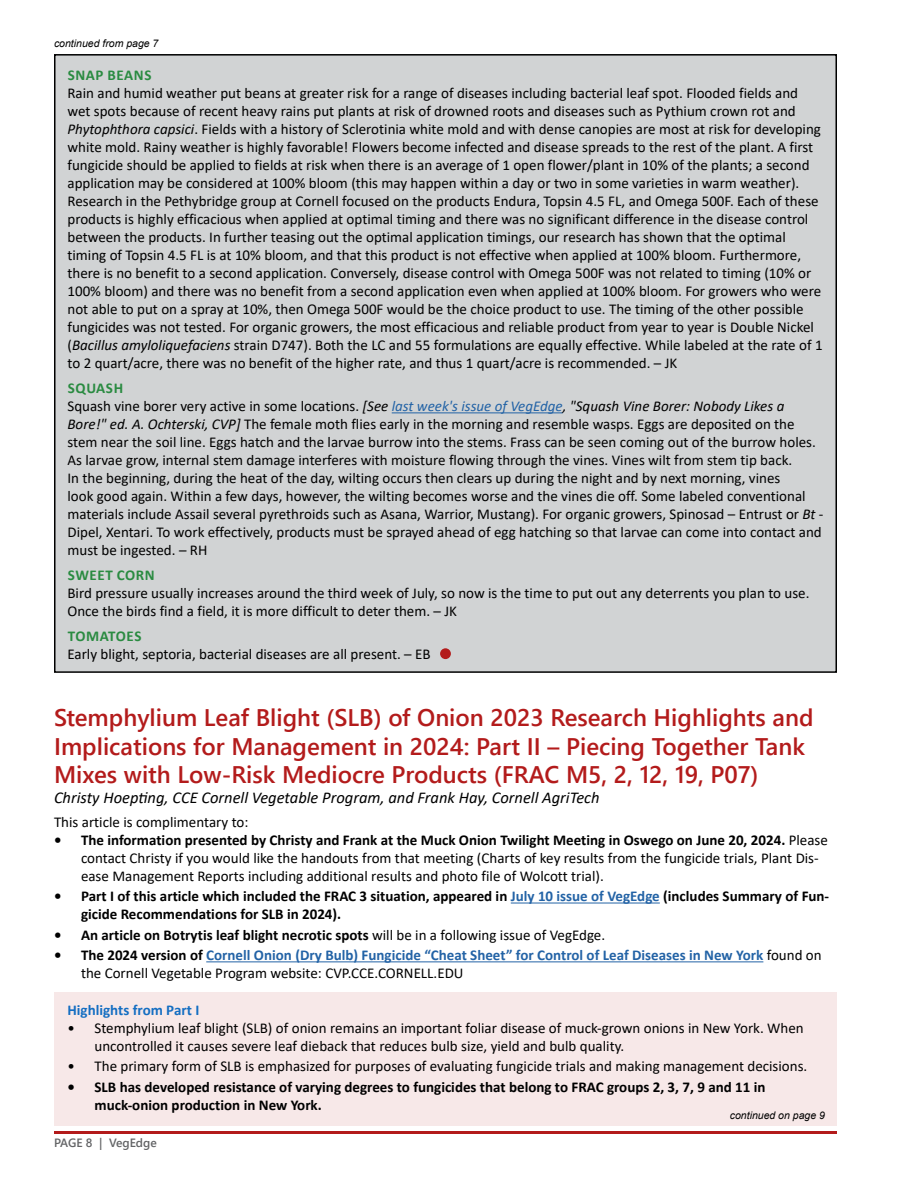
<style>
.page{position:relative;width:918px;height:1188px;background:#fff}
.page>*{position:absolute;margin:0;border:0;box-sizing:border-box;transform-origin:0 0}
.t1{font:24px/28.8px "Webly Sleek UI Semibold";color:#b31b1b}
.t2{font:italic 16.5px "Calibri";color:#000}
.t3{font:15px/18px "Calibri";color:#000}
.t4{font:700 15px/18px "Calibri";color:#000}
.t5{font:700 15px/18px "Calibri";color:#2363a6}
.t6{font:700 15px "Calibri";letter-spacing:.04em;color:#2a8b41}
.t7{font:700 15px "Calibri";color:#146ec2}
.t8{font:12px "Webly Sleek UI Semibold";color:#636466}
.t9{font:italic 10.5px "Arial";color:#000}
.s1{font-style:italic}
.s2{font-weight:700;color:#2a8b41}
.s3{font-style:italic;color:#2363a6}
.s4{font-weight:700}
.s5{color:#2363a6}
.s6{font-weight:400}
.s7{color:#000}
.s8{font-weight:400;color:#000}
</style>
<div class="page">
<div style="left:55px;top:55px;width:781px;height:617px;background:#d1d3d4"></div>
<hr style="left:392px;top:412px;width:171px;height:1px;background:#2363a6">
<div style="left:440px;top:648px;width:11px;height:11px;background:#b31b1b;border-radius:50%"></div>
<hr style="left:511px;top:903px;width:149px;height:1px;background:#2363a6">
<hr style="left:206px;top:961px;width:557px;height:1px;background:#2363a6">
<div style="left:54px;top:992px;width:783px;height:133px;background:#f7e8e8"></div>
<hr style="left:54px;top:1131px;width:783px;height:3px;background:#b31b1b">
<p class="t9" style="left:54px;top:37px;width:106px">continued from page 7</p>
<p class="t6" style="left:68px;top:65px;width:85px">SNAP BEANS</p>
<p class="t3" style="left:68px;top:84px;width:757px">Rain and humid weather put beans at greater risk for a range of diseases including bacterial leaf spot. Flooded fields and wet spots because of recent heavy rains put plants at risk of drowned roots and diseases such as Pythium crown rot and <span class="s1">Phytophthora capsici</span>. Fields with a history of Sclerotinia white mold and with dense canopies are most at risk for developing white mold. Rainy weather is highly favorable! Flowers become infected and disease spreads to the rest of the plant. A first fungicide should be applied to fields at risk when there is an average of 1 open flower/plant in 10% of the plants; a second application may be considered at 100% bloom (this may happen within a day or two in some varieties in warm weather).<br>Research in the Pethybridge group at Cornell focused on the products Endura, Topsin 4.5 FL, and Omega 500F. Each of these products is highly efficacious when applied at optimal timing and there was no significant difference in the disease control between the products. In further teasing out the optimal application timings, our research has shown that the optimal timing of Topsin 4.5 FL is at 10% bloom, and that this product is not effective when applied at 100% bloom. Furthermore, there is no benefit to a second application. Conversely, disease control with Omega 500F was not related to timing (10% or 100% bloom) and there was no benefit from a second application even when applied at 100% bloom. For growers who were not able to put on a spray at 10%, then Omega 500F would be the choice product to use. The timing of the other possible fungicides was not tested. For organic growers, the most efficacious and reliable product from year to year is Double Nickel (<span class="s1">Bacillus amyloliquefaciens</span> strain D747). Both the LC and 55 formulations are equally effective. While labeled at the rate of 1 to 2 quart/acre, there was no benefit of the higher rate, and thus 1 quart/acre is recommended. – JK</p>
<p class="t3" style="left:68px;top:379px;width:757px"><span class="s2">SQUASH<br></span>Squash vine borer very active in some locations. <span class="s1">[See</span> <span class="s3">last week's issue of VegEdge</span><span class="s1">, "Squash Vine Borer: Nobody Likes a Bore!" ed. A. Ochterski, CVP]</span> The female moth flies early in the morning and resemble wasps. Eggs are deposited on the stem near the soil line. Eggs hatch and the larvae burrow into the stems. Frass can be seen coming out of the burrow holes.<br>As larvae grow, internal stem damage interferes with moisture flowing through the vines. Vines wilt from stem tip back.<br>In the beginning, during the heat of the day, wilting occurs then clears up during the night and by next morning, vines<br>look good again. Within a few days, however, the wilting becomes worse and the vines die off. Some labeled conventional materials include Assail several pyrethroids such as Asana, Warrior, Mustang). For organic growers, Spinosad – Entrust or <span class="s1">Bt</span> - Dipel, Xentari. To work effectively, products must be sprayed ahead of egg hatching so that larvae can come into contact and must be ingested. – RH</p>
<p class="t6" style="left:68px;top:564px;width:89px">SWEET CORN</p>
<p class="t3" style="left:68px;top:584px;width:744px">Bird pressure usually increases around the third week of July, so now is the time to put out any deterrents you plan to use.<br>Once the birds find a field, it is more difficult to deter them. – JK</p>
<p class="t6" style="left:68px;top:625px;width:75px">TOMATOES</p>
<p class="t3" style="left:68px;top:644px;width:365px">Early blight, septoria, bacterial diseases are all present. – EB</p>
<h1 class="t1" style="left:54px;top:702px;width:761px">Stemphylium Leaf Blight (SLB) of Onion 2023 Research Highlights and<br>Implications for Management in 2024: Part II – Piecing Together Tank<br>Mixes with Low-Risk Mediocre Products (FRAC M5, 2, 12, 19, P07)</h1>
<p class="t2" style="left:54px;top:786px;width:547px">Christy Hoepting, CCE Cornell Vegetable Program, and Frank Hay, Cornell AgriTech</p>
<p class="t3" style="left:54px;top:813px;width:196px">This article is complimentary to:</p>
<p class="t3" style="left:81px;top:831px;width:748px;text-indent:-27px"><span class="s4">• The information presented by Christy and Frank at the Muck Onion Twilight Meeting in Oswego on June 20, 2024.</span> Please contact Christy if you would like the handouts from that meeting (Charts of key results from the fungicide trials, Plant Dis&shy;ease Management Reports including additional results and photo file of Wolcott trial).</p>
<p class="t4" style="left:81px;top:887px;width:750px;text-indent:-27px">• Part I of this article which included the FRAC 3 situation, appeared in <span class="s5">July 10 issue of VegEdge</span> (includes Summary of Fun&shy;gicide Recommendations for SLB in 2024).</p>
<p class="t4" style="left:54px;top:926px;width:553px">• An article on Botrytis leaf blight necrotic spots <span class="s6">will be in a following issue of VegEdge.</span></p>
<p class="t5" style="left:81px;top:946px;width:742px;text-indent:-27px"><span class="s7">• The 2024 version of</span> Cornell Onion (Dry Bulb) Fungicide “Cheat Sheet” for Control of Leaf Diseases in New York <span class="s8">found on the Cornell Vegetable Program website: CVP.CCE.CORNELL.EDU</span></p>
<p class="t7" style="left:68px;top:999px;width:133px">Highlights from Part I</p>
<p class="t3" style="left:94px;top:1019px;width:711px;text-indent:-27px">• Stemphylium leaf blight (SLB) of onion remains an important foliar disease of muck-grown onions in New York. When uncontrolled it causes severe leaf dieback that reduces bulb size, yield and bulb quality.</p>
<p class="t3" style="left:68px;top:1057px;width:741px">• The primary form of SLB is emphasized for purposes of evaluating fungicide trials and making management decisions.</p>
<p class="t4" style="left:94px;top:1078px;width:673px;text-indent:-27px">• SLB has developed resistance of varying degrees to fungicides that belong to FRAC groups 2, 3, 7, 9 and 11 in muck-onion production in New York.</p>
<p class="t9" style="left:730px;top:1109px;width:97px">continued on page 9</p>
<p class="t8" style="left:54px;top:1134px;width:104px">PAGE 8 | VegEdge</p>
</div>
